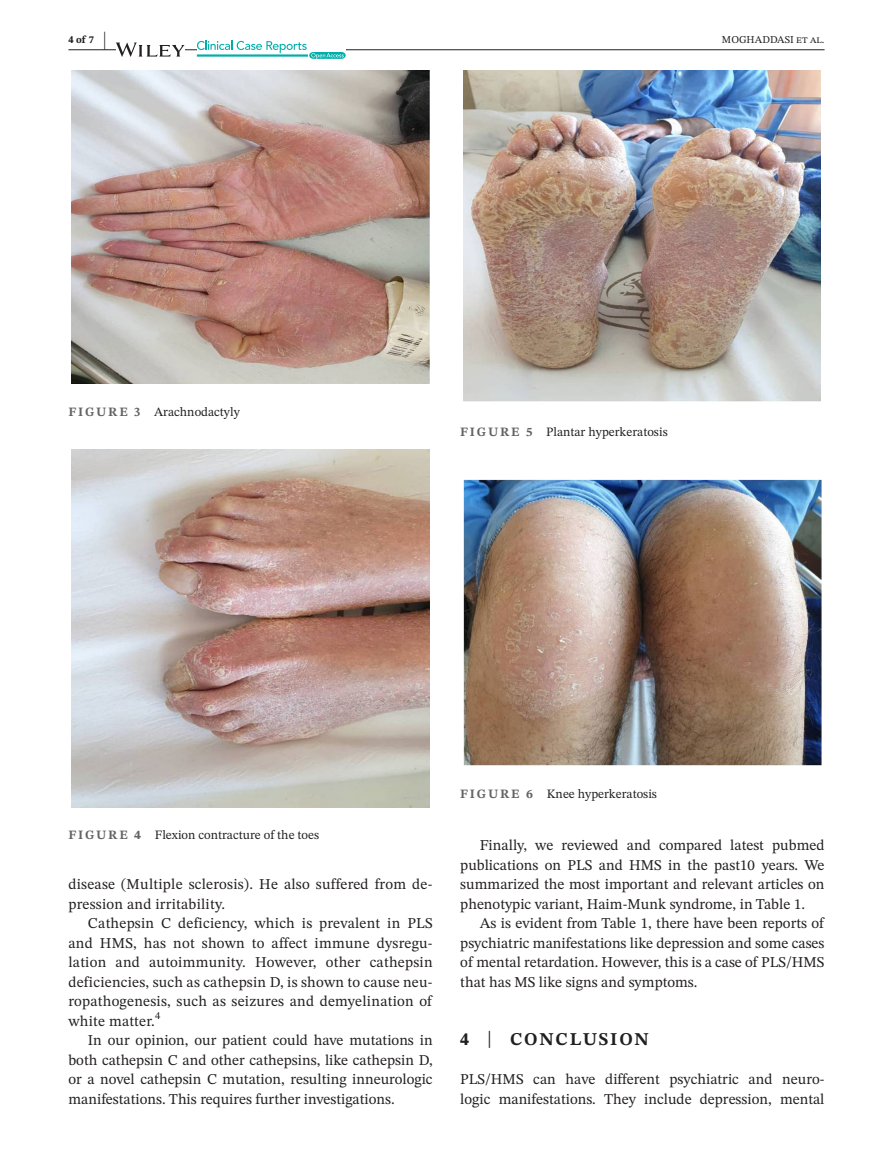
<style>
.page{position:relative;width:893px;height:1174px;background:#fff}
.page>*{position:absolute;margin:0;border:0;box-sizing:border-box;transform-origin:0 0}
.t1{font:700 18px "STIX Two Text";letter-spacing:.1em;color:#231f20}
.t2{font:15px/19.5px "STIX Two Text";color:#231f20;text-align:justify}
.t3{font:12.75px "STIX Two Text";color:#231f20}
.t4{font:10.5px "STIX Two Text";color:#231f20}
.t5{font:700 10.5px "STIX Two Text";color:#231f20}
.s1{font-size:21px}
.s2{font-weight:700;color:#636366}
.s3{font-weight:400;font-size:23.7px}
</style>
<div class="page">
<hr style="left:68px;top:49px;width:756px;height:1px;background:#231f20">
<svg style="left:116px;top:43px;width:69px;height:14px"></svg>
<svg style="left:197px;top:41px;width:149px;height:18px"></svg>
<img style="left:464px;top:70px;width:357px;height:332px">
<img style="left:464px;top:480px;width:357px;height:286px">
<div style="left:68px;top:70px;width:365px;height:313px;background:linear-gradient(to bottom,#fff,#fff)"></div>
<img style="left:72px;top:70px;width:357px;height:313px">
<div style="left:68px;top:450px;width:365px;height:357px;background:linear-gradient(to bottom,#fff,#fff)"></div>
<img style="left:72px;top:450px;width:357px;height:357px">
<p class="t5" style="left:68px;top:32px;width:39px">4 of 7 <span class="s1">|</span></p>
<p class="t4" style="left:722px;top:32px;width:104px">MOGHADDASI et al.</p>
<p class="t3" style="left:68px;top:402px;width:173px"><span class="s2">FIGURE 3</span> Arachnodactyly</p>
<p class="t3" style="left:460px;top:423px;width:209px"><span class="s2">FIGURE 5</span> Plantar hyperkeratosis</p>
<p class="t3" style="left:68px;top:826px;width:252px"><span class="s2">FIGURE 4</span> Flexion contracture of the toes</p>
<p class="t2" style="left:68px;top:874px;width:366px">disease (Multiple sclerosis). He also suffered from de&shy;pression and irritability.</p>
<p class="t2" style="left:68px;top:913px;width:366px;text-indent:20px">Cathepsin C deficiency, which is prevalent in PLS and HMS, has not shown to affect immune dysregu&shy;lation and autoimmunity. However, other cathepsin deficiencies, such as cathepsin D, is shown to cause neu&shy;ropathogenesis, such as seizures and demyelination of white matter.</p>
<p class="t4" style="left:155px;top:1008px;width:7px">4</p>
<p class="t2" style="left:68px;top:1030px;width:366px;text-indent:20px">In our opinion, our patient could have mutations in both cathepsin C and other cathepsins, like cathepsin D, or a novel cathepsin C mutation, resulting inneurologic manifestations. This requires further investigations.</p>
<p class="t3" style="left:460px;top:784px;width:198px"><span class="s2">FIGURE 6</span> Knee hyperkeratosis</p>
<p class="t2" style="left:460px;top:835px;width:366px;text-indent:20px">Finally, we reviewed and compared latest pubmed publications on PLS and HMS in the past10 years. We summarized the most important and relevant articles on phenotypic variant, Haim-Munk syndrome, in Table 1.</p>
<p class="t2" style="left:460px;top:913px;width:366px;text-indent:20px">As is evident from Table 1, there have been reports of psychiatric manifestations like depression and some cases of mental retardation. However, this is a case of PLS/HMS that has MS like signs and symptoms.</p>
<p class="t1" style="left:460px;top:1026px;width:190px">4 <span class="s3">|</span> CONCLUSION</p>
<p class="t2" style="left:460px;top:1069px;width:366px">PLS/HMS can have different psychiatric and neuro&shy;logic manifestations. They include depression, mental</p>
</div>
